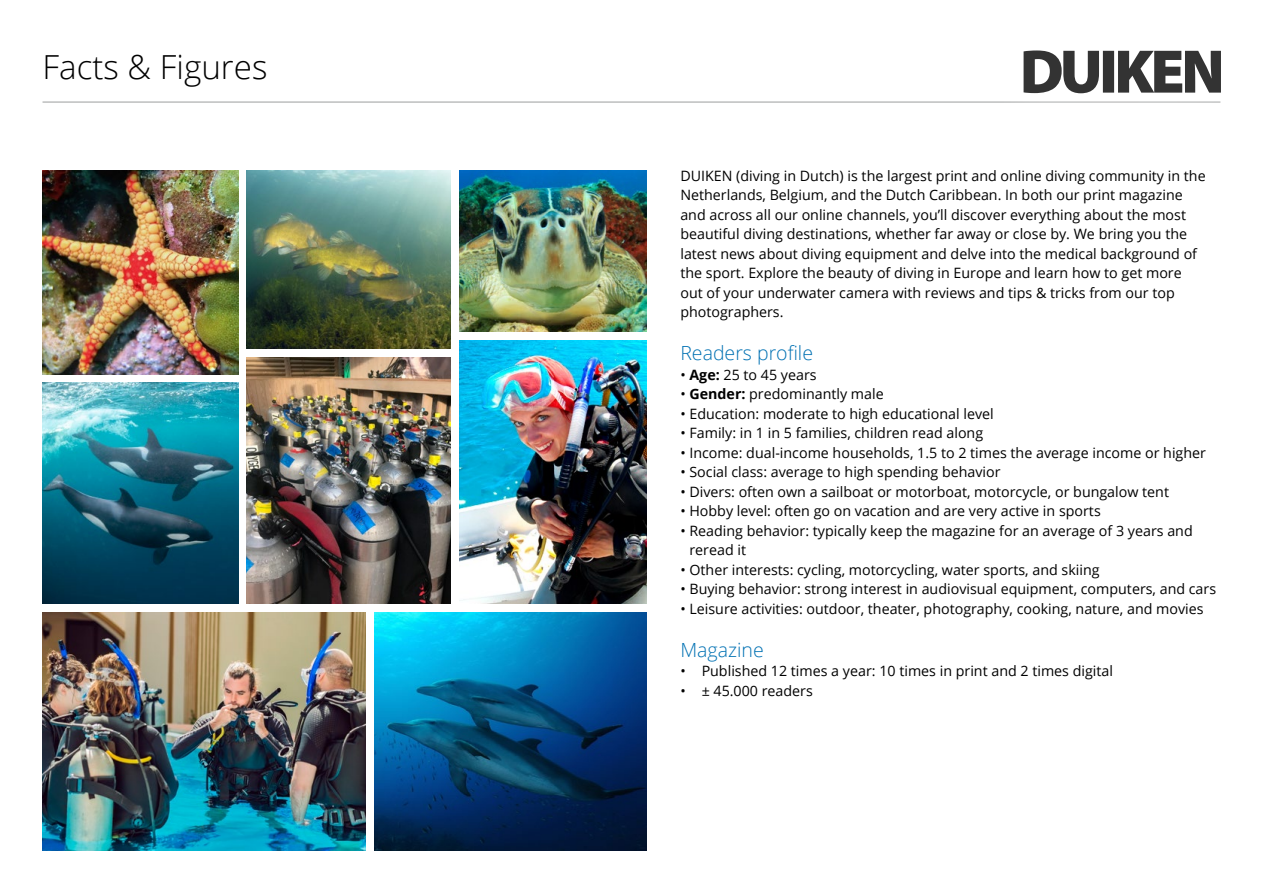
<style>
.page{position:relative;width:1263px;height:893px;background:#fff}
.page>*{position:absolute;margin:0;border:0;box-sizing:border-box;transform-origin:0 0}
.t1{font:300 33.15px "Open Sans";color:#000}
.t2{font:300 19.5px "Open Sans";color:#0071b3}
.t3{font:14.25px/19.5px "Open Sans";color:#000}
.s1{font-weight:700}
</style>
<div class="page">
<hr style="left:43px;top:102px;width:1177px;height:1px;background:#9c9d9d">
<img style="left:459px;top:340px;width:187px;height:264px">
<img style="left:459px;top:170px;width:187px;height:162px">
<img style="left:43px;top:170px;width:195px;height:204px">
<img style="left:43px;top:383px;width:195px;height:221px">
<img style="left:247px;top:170px;width:204px;height:179px">
<img style="left:247px;top:357px;width:204px;height:247px">
<img style="left:374px;top:612px;width:272px;height:238px">
<img style="left:43px;top:612px;width:323px;height:238px">
<div style="left:990px;top:17px;width:265px;height:109px;background:#fff"></div>
<svg style="left:1023px;top:50px;width:198px;height:43px"></svg>
<h1 class="t1" style="left:43px;top:45px;width:226px">Facts &amp; Figures</h1>
<p class="t3" style="left:680px;top:166px;width:527px">DUIKEN (diving in Dutch) is the largest print and online diving community in the Netherlands, Belgium, and the Dutch Caribbean. In both our print magazine and across all our online channels, you’ll discover everything about the most beautiful diving destinations, whether far away or close by. We bring you the latest news about diving equipment and delve into the medical background of the sport. Explore the beauty of diving in Europe and learn how to get more out of your underwater camera with reviews and tips &amp; tricks from our top photographers.</p>
<h2 class="t2" style="left:680px;top:340px;width:134px">Readers profile</h2>
<p class="t3" style="left:680px;top:365px;width:138px">• <span class="s1">Age:</span> 25 to 45 years</p>
<p class="t3" style="left:680px;top:384px;width:205px">• <span class="s1">Gender:</span> predominantly male</p>
<p class="t3" style="left:680px;top:404px;width:315px">• Education: moderate to high educational level</p>
<p class="t3" style="left:680px;top:423px;width:304px">• Family: in 1 in 5 families, children read along</p>
<p class="t3" style="left:680px;top:443px;width:527px">• Income: dual-income households, 1.5 to 2 times the average income or higher</p>
<p class="t3" style="left:680px;top:462px;width:322px">• Social class: average to high spending behavior</p>
<p class="t3" style="left:680px;top:482px;width:490px">• Divers: often own a sailboat or motorboat, motorcycle, or bungalow tent</p>
<p class="t3" style="left:680px;top:501px;width:422px">• Hobby level: often go on vacation and are very active in sports</p>
<p class="t3" style="left:689px;top:521px;width:505px;text-indent:-9px">• Reading behavior: typically keep the magazine for an average of 3 years and reread it</p>
<p class="t3" style="left:680px;top:560px;width:421px">• Other interests: cycling, motorcycling, water sports, and skiing</p>
<p class="t3" style="left:680px;top:579px;width:537px">• Buying behavior: strong interest in audiovisual equipment, computers, and cars</p>
<p class="t3" style="left:680px;top:599px;width:525px">• Leisure activities: outdoor, theater, photography, cooking, nature, and movies</p>
<h2 class="t2" style="left:680px;top:636px;width:85px">Magazine</h2>
<p class="t3" style="left:680px;top:661px;width:434px">• Published 12 times a year: 10 times in print and 2 times digital</p>
<p class="t3" style="left:680px;top:680px;width:134px">• ± 45.000 readers</p>
</div>
